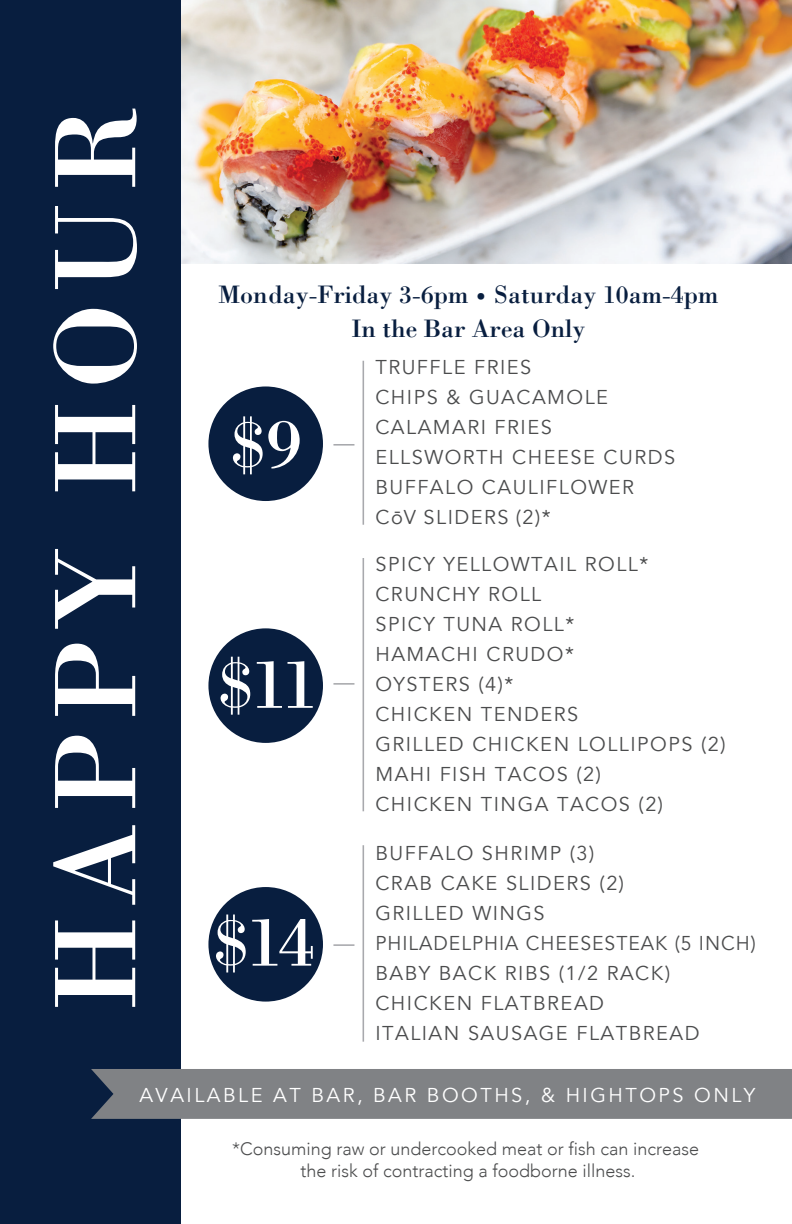
<style>
.page{position:relative;width:792px;height:1224px;background:#fff}
.page>*{position:absolute;margin:0;border:0;box-sizing:border-box;transform-origin:0 0}
.t1{font:120px "Bodoni Std";letter-spacing:.1em;color:#fff}
.t2{font:72.2px "Bodoni Std";color:#fff}
.t3{font:26px/34px "Bodoni Std";color:#081e3f;text-align:center}
.t4{font:20px/30px "Avenir";letter-spacing:.075em;color:#4b4c4d}
.t5{font:20px "Avenir";letter-spacing:.125em;color:#fff}
.t6{font:300 18px/22px "Avenir";color:#4b4c4d;text-align:center}
.s1{font-size:20px}
</style>
<div class="page">
<img style="left:180px;top:0;width:612px;height:263px">
<div style="left:0;top:0;width:180px;height:1224px;background:#081e3f"></div>
<div style="left:91px;top:1069px;width:701px;height:50px;background:#808285"></div>
<div style="left:208px;top:386px;width:115px;height:115px;background:#081e3f;border-radius:50%"></div>
<hr style="left:333px;top:444px;width:21px;height:2px;background:#a8a9ad">
<hr style="left:363px;top:361px;width:1px;height:164px;background:#a8a9ad">
<div style="left:208px;top:628px;width:115px;height:115px;background:#081e3f;border-radius:50%"></div>
<hr style="left:333px;top:683px;width:21px;height:2px;background:#a8a9ad">
<hr style="left:363px;top:558px;width:1px;height:253px;background:#a8a9ad">
<div style="left:208px;top:887px;width:115px;height:115px;background:#081e3f;border-radius:50%"></div>
<hr style="left:333px;top:944px;width:21px;height:2px;background:#a8a9ad">
<hr style="left:363px;top:845px;width:1px;height:197px;background:#a8a9ad">
<h1 class="t1" style="left:22px;top:1010px;width:906px;rotate:-90deg">HAPPY HOUR</h1>
<h3 class="t3" style="left:219px;top:277px;width:501px">Monday-Friday 3-6pm <span class="s1">•</span> Saturday 10am-4pm<br>In the Bar Area Only</h3>
<h2 class="t2" style="left:230px;top:400px;width:74px">$9</h2>
<h2 class="t2" style="left:218px;top:640px;width:102px">$11</h2>
<h2 class="t2" style="left:213px;top:898px;width:103px">$14</h2>
<p class="t4" style="left:375px;top:353px;width:301px">TRUFFLE FRIES<br>CHIPS &amp; GUACAMOLE<br>CALAMARI FRIES<br>ELLSWORTH CHEESE CURDS<br>BUFFALO CAULIFLOWER<br>Co-V SLIDERS (2)*</p>
<p class="t4" style="left:375px;top:550px;width:352px">SPICY YELLOWTAIL ROLL*<br>CRUNCHY ROLL<br>SPICY TUNA ROLL*<br>HAMACHI CRUDO*<br>OYSTERS (4)*<br>CHICKEN TENDERS<br>GRILLED CHICKEN LOLLIPOPS (2)<br>MAHI FISH TACOS (2)<br>CHICKEN TINGA TACOS (2)</p>
<p class="t4" style="left:375px;top:839px;width:382px">BUFFALO SHRIMP (3)<br>CRAB CAKE SLIDERS (2)<br>GRILLED WINGS<br>PHILADELPHIA CHEESESTEAK (5 INCH)<br>BABY BACK RIBS (1/2 RACK)<br>CHICKEN FLATBREAD</p>
<p class="t4" style="left:375px;top:1019px;width:326px">ITALIAN SAUSAGE FLATBREAD</p>
<p class="t5" style="left:139px;top:1083px;width:617px">AVAILABLE AT BAR, BAR BOOTHS, &amp; HIGHTOPS ONLY</p>
<p class="t6" style="left:232px;top:1138px;width:469px">*Consuming raw or undercooked meat or fish can increase the risk of contracting a foodborne illness.</p>
</div>
